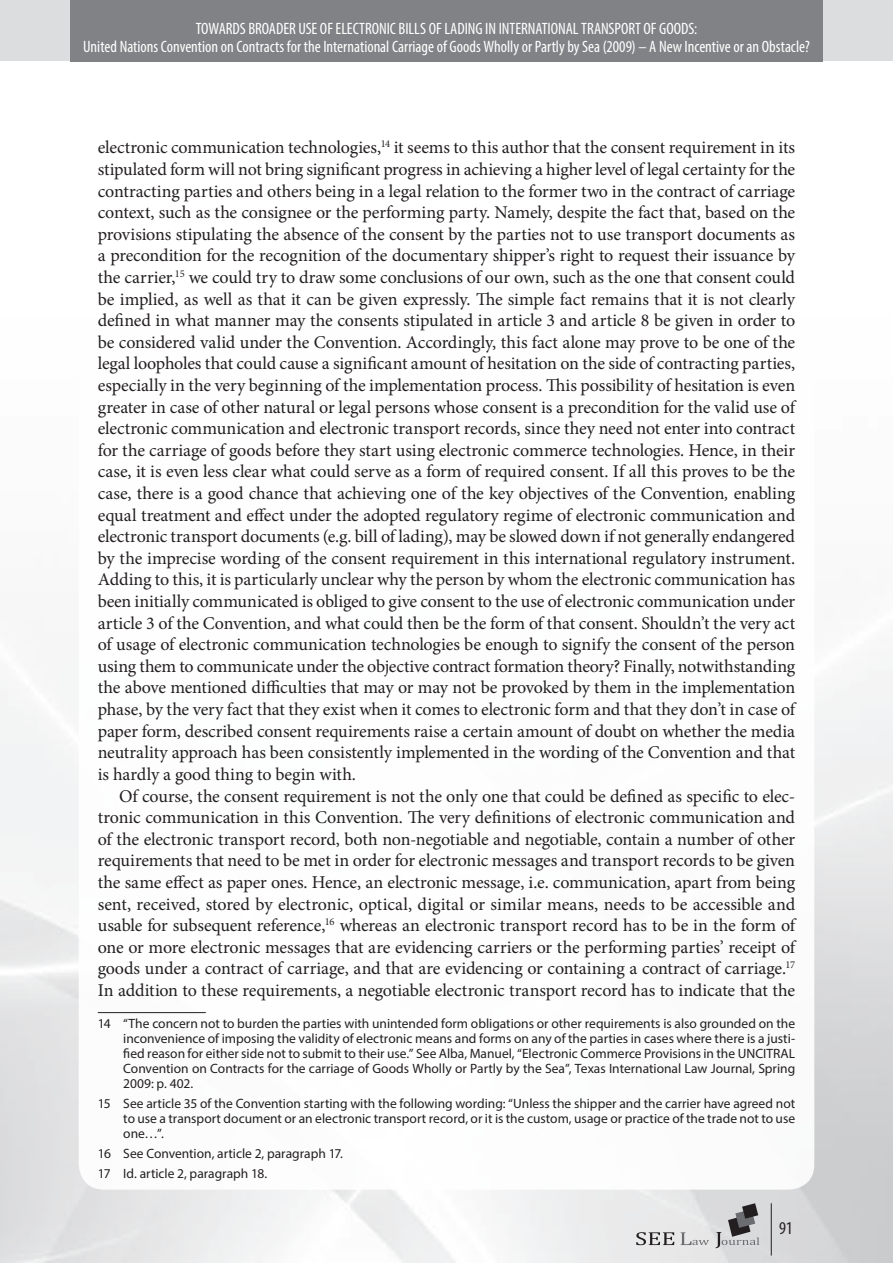
<style>
.page{position:relative;width:893px;height:1263px;background:#fff}
.page>*{position:absolute;margin:0;border:0;box-sizing:border-box;transform-origin:0 0}
.t1{font:18px/21.6px "Minion Pro";letter-spacing:-.01em;color:#231f20;text-align:justify}
.t2{font:condensed 18px "Myriad Pro";color:#231f20}
.t3{font:condensed 16.5px/17.2px "Myriad Pro";color:#fff;text-align:center}
.t4{font:13.5px/15px "Myriad Pro";color:#231f20;text-align:justify}
.s1{font-style:italic}
</style>
<div class="page">
<div style="left:0;top:0;width:893px;height:61px;background:#dcdddf"></div>
<div style="left:70px;top:0;width:753px;height:61px;background:#808285"></div>
<svg style="left:636px;top:1232px;width:38px;height:13px"></svg>
<svg style="left:680px;top:1203px;width:79px;height:45px;background:#bebebf"></svg>
<hr style="left:771px;top:1203px;width:1px;height:52px;background:#231f20">
<hr style="left:98px;top:1012px;width:108px;height:1px;background:#231f20">
<p class="t3" style="left:83px;top:20px;width:728px">TOWARDS BROADER USE OF ELECTRONIC BILLS OF LADING IN INTERNATIONAL TRANSPORT OF GOODS:<br>United Nations Convention on Contracts for the International Carriage of Goods Wholly or Partly by Sea (2009) – A New Incentive or an Obstacle?</p>
<p class="t1" style="left:98px;top:137px;width:699px">electronic communication technologies,<sup>14</sup> it seems to this author that the consent requirement in its stipulated form will not bring significant progress in achieving a higher level of legal certainty for the contracting parties and others being in a legal relation to the former two in the contract of carriage context, such as the consignee or the performing party. Namely, despite the fact that, based on the provisions stipulating the absence of the consent by the parties not to use transport documents as a precondition for the recognition of the documentary shipper’s right to request their issuance by the carrier,<sup>15</sup> we could try to draw some conclusions of our own, such as the one that consent could be implied, as well as that it can be given expressly. The simple fact remains that it is not clearly defined in what manner may the consents stipulated in article 3 and article 8 be given in order to be considered valid under the Convention. Accordingly, this fact alone may prove to be one of the legal loopholes that could cause a significant amount of hesitation on the side of contracting parties, especially in the very beginning of the implementation process. This possibility of hesitation is even greater in case of other natural or legal persons whose consent is a precondition for the valid use of electronic communication and electronic transport records, since they need not enter into contract for the carriage of goods before they start using electronic commerce technologies. Hence, in their case, it is even less clear what could serve as a form of required consent. If all this proves to be the case, there is a good chance that achieving one of the key objectives of the Convention<span class="s1">,</span> enabling equal treatment and effect under the adopted regulatory regime of electronic communication and electronic transport documents (e.g. bill of lading), may be slowed down if not generally endangered by the imprecise wording of the consent requirement in this international regulatory instrument.<br>Adding to this, it is particularly unclear why the person by whom the electronic communication has been initially communicated is obliged to give consent to the use of electronic communication under article 3 of the Convention, and what could then be the form of that consent. Shouldn’t the very act of usage of electronic communication technologies be enough to signify the consent of the person using them to communicate under the objective contract formation theory? Finally, notwithstanding the above mentioned difficulties that may or may not be provoked by them in the implementation phase, by the very fact that they exist when it comes to electronic form and that they don’t in case of paper form, described consent requirements raise a certain amount of doubt on whether the media neutrality approach has been consistently implemented in the wording of the Convention and that is hardly a good thing to begin with.</p>
<p class="t1" style="left:98px;top:785px;width:699px;text-indent:21px">Of course, the consent requirement is not the only one that could be defined as specific to elec&shy;tronic communication in this Convention. The very definitions of electronic communication and of the electronic transport record, both non-negotiable and negotiable, contain a number of other requirements that need to be met in order for electronic messages and transport records to be given the same effect as paper ones. Hence, an electronic message, i.e. communication, apart from being sent, received, stored by electronic, optical, digital or similar means, needs to be accessible and usable for subsequent reference,<sup>16</sup> whereas an electronic transport record has to be in the form of one or more electronic messages that are evidencing carriers or the performing parties’ receipt of goods under a contract of carriage, and that are evidencing or containing a contract of carriage.<sup>17<br></sup>In addition to these requirements, a negotiable electronic transport record has to indicate that the</p>
<p class="t4" style="left:123px;top:1015px;width:673px;text-indent:-26px">14 “The concern not to burden the parties with unintended form obligations or other requirements is also grounded on the inconvenience of imposing the validity of electronic means and forms on any of the parties in cases where there is a justi&shy;fied reason for either side not to submit to their use.” See Alba, Manuel, “Electronic Commerce Provisions in the UNCITRAL Convention on Contracts for the carriage of Goods Wholly or Partly by the Sea”, Texas International Law Journal, Spring 2009: p. 402.</p>
<p class="t4" style="left:123px;top:1095px;width:673px;text-indent:-26px">15 See article 35 of the Convention starting with the following wording: “Unless the shipper and the carrier have agreed not to use a transport document or an electronic transport record, or it is the custom, usage or practice of the trade not to use one…”.</p>
<p class="t4" style="left:98px;top:1143px;width:247px;line-height:20.1px">16 See Convention, article 2, paragraph 17.<br>17 Id. article 2, paragraph 18.</p>
<p class="t2" style="left:779px;top:1217px;width:15px">91</p>
</div>
